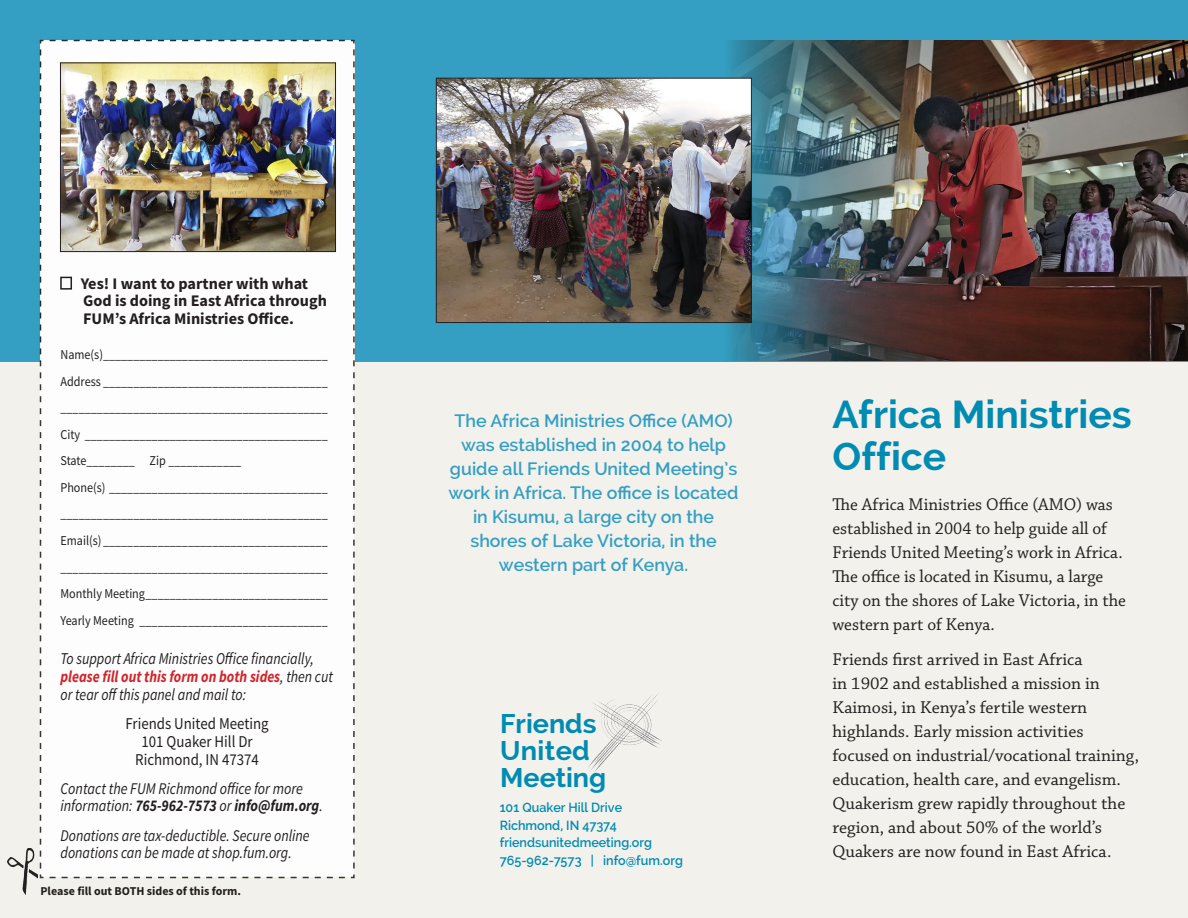
<style>
.page{position:relative;width:1188px;height:918px;background:#f3f1ec}
.page>*{position:absolute;margin:0;border:0;box-sizing:border-box;transform-origin:0 0}
.t1{font:700 39px/42px "Raleway";color:#008bb3}
.t2{font:700 27px/27px "Raleway";color:#008bb3}
.t3{font:18px/24px "Chaparral Pro";color:#231f20}
.t4{font:600 18px/24px "Raleway";color:#349fc2;text-align:center}
.t5{font:italic 16.5px/17.9px "Source Sans Pro";color:#231f20;scale:.85 1}
.t6{font:16.5px/17.9px "Source Sans Pro";color:#231f20;text-align:center;scale:.9 1}
.t7{font:italic 16.35px/17.7px "Source Sans Pro";color:#231f20;scale:.87 1}
.t8{font:italic 16.35px/17.7px "Source Sans Pro";color:#231f20;scale:.86 1}
.t9{font:700 16.2px/17.7px "Source Sans Pro";color:#231f20}
.t10{font:13.5px/26.5px "Source Sans Pro";color:#231f20;scale:.9 1}
.t11{font:600 13.2px/17.7px "Raleway";color:#008bb3;scale:.95 1}
.t12{font:700 12px "Source Sans Pro";color:#231f20}
.s1{font-weight:700;color:#d1232a}
.s2{font-weight:700}
</style>
<div class="page">
<div style="left:355px;top:0;width:833px;height:361px;background:#349fc2"></div>
<div style="left:0;top:0;width:40px;height:361px;background:#349fc2"></div>
<div style="left:30px;top:0;width:333px;height:41px;background:#349fc2"></div>
<img style="left:588px;top:694px;width:74px;height:79px">
<div style="left:39px;top:39px;width:316px;height:840px;background:#fdfdfd"></div>
<div style="left:60px;top:277px;width:12px;height:13px;border:2px solid #231f20"></div>
<img style="left:7px;top:848px;width:31px;height:47px">
<img style="left:723px;top:41px;width:465px;height:320px">
<img style="left:62px;top:64px;width:272px;height:186px">
<div style="left:60px;top:62px;width:276px;height:190px;border:1px solid #231f20"></div>
<img style="left:438px;top:80px;width:312px;height:241px">
<div style="left:436px;top:78px;width:316px;height:245px;border:1px solid #231f20"></div>
<p class="t9" style="left:81px;top:274px;width:248px">Yes! I want to partner with what<br>God is doing in East Africa through<br>FUM’s Africa Ministries Office.</p>
<p class="t10" style="left:60px;top:341px;width:299px">Name(s)_____________________________________ Address _____________________________________ ____________________________________________ City ________________________________________ State________ Zip ____________<br>Phone(s) ____________________________________ ____________________________________________ Email(s)_____________________________________ ____________________________________________ Monthly Meeting______________________________ Yearly Meeting _______________________________</p>
<p class="t5" style="left:60px;top:650px;width:322px">To support Africa Ministries Office financially, <span class="s1">please fill out this form on both sides</span>, then cut or tear off this panel and mail to:</p>
<p class="t6" style="left:126px;top:714px;width:161px">Friends United Meeting<br>101 Quaker Hill Dr<br>Richmond, IN 47374</p>
<p class="t7" style="left:60px;top:779px;width:303px">Contact the FUM Richmond office for more information: <span class="s2">765-962-7573</span> or <span class="s2">info@fum.org</span>.</p>
<p class="t8" style="left:60px;top:826px;width:291px">Donations are tax-deductible. Secure online donations can be made at shop.fum.org.</p>
<p class="t12" style="left:40px;top:882px;width:202px">Please fill out BOTH sides of this form.</p>
<p class="t4" style="left:449px;top:409px;width:291px">The Africa Ministries Office (AMO) was established in 2004 to help guide all Friends United Meeting’s work in Africa. The office is located in Kisumu, a large city on the shores of Lake Victoria, in the western part of Kenya.</p>
<h2 class="t2" style="left:500px;top:710px;width:108px">Friends<br>United<br>Meeting</h2>
<p class="t11" style="left:500px;top:799px;width:195px">101 Quaker Hill Drive<br>Richmond, IN 47374 friendsunitedmeeting.org<br>765-962-7573 | info@fum.org</p>
<h1 class="t1" style="left:832px;top:394px;width:301px">Africa Ministries<br>Office</h1>
<p class="t3" style="left:832px;top:493px;width:295px">The Africa Ministries Office (AMO) was established in 2004 to help guide all of Friends United Meeting’s work in Africa.<br>The office is located in Kisumu, a large city on the shores of Lake Victoria, in the western part of Kenya.</p>
<p class="t3" style="left:832px;top:648px;width:308px">Friends first arrived in East Africa<br>in 1902 and established a mission in Kaimosi, in Kenya’s fertile western highlands. Early mission activities focused on industrial/vocational training, education, health care, and evangelism.<br>Quakerism grew rapidly throughout the region, and about 50% of the world’s Quakers are now found in East Africa.</p>
</div>
